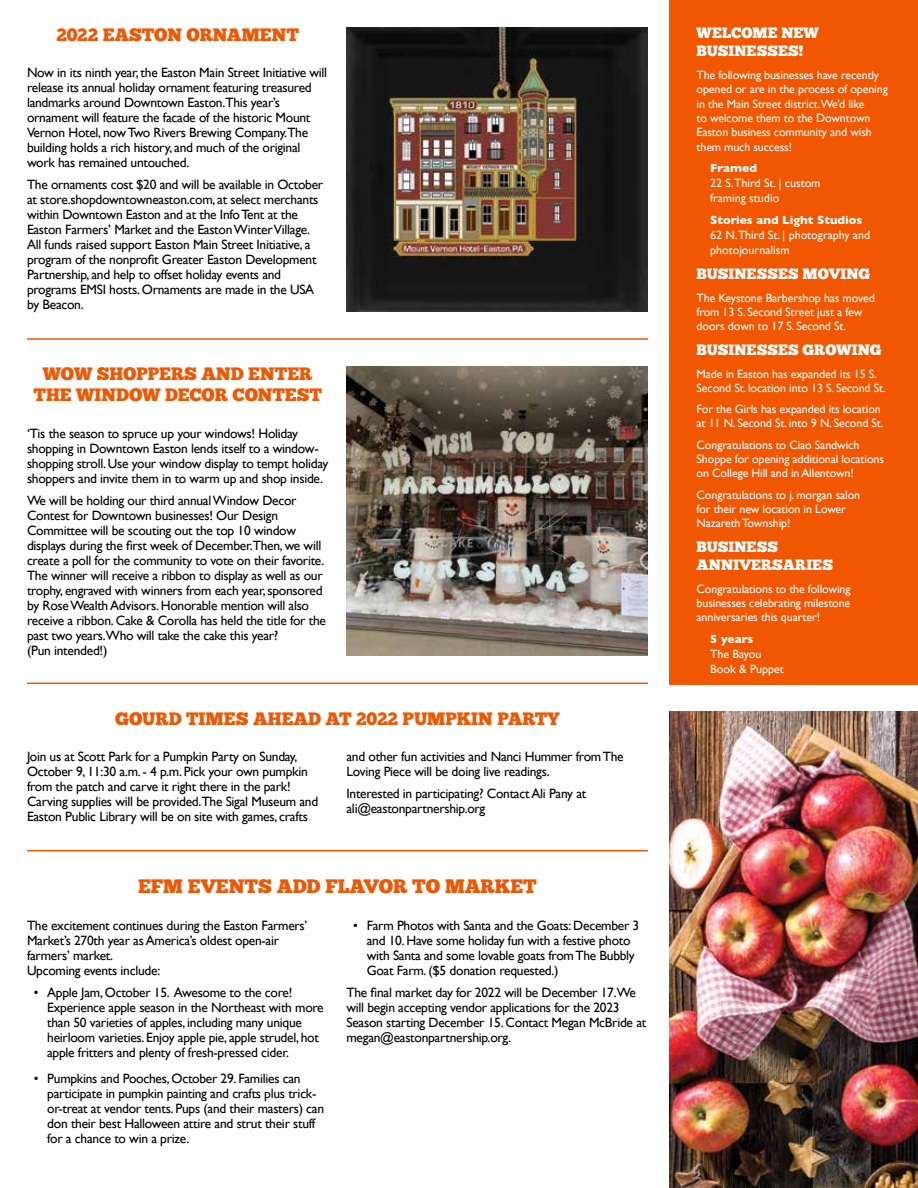
<style>
.page{position:relative;width:918px;height:1188px;background:#fff}
.page>*{position:absolute;margin:0;border:0;box-sizing:border-box;transform-origin:0 0}
.t1{font:19.5px "Chunk Five";letter-spacing:-.005em;color:#f15600}
.t2{font:18px/21px "Chunk Five";letter-spacing:-.005em;color:#f15600;text-align:center}
.t3{font:15px/18px "Chunk Five";letter-spacing:.005em;color:#fff}
.t4{font:13.5px/15px "Gill Sans";letter-spacing:-.02em;color:#000}
.t5{font:13.5px/15px "Gill Sans";letter-spacing:-.02em;color:#000}
.t6{font:12px/14.4px "Gill Sans";letter-spacing:-.01em;color:#fff}
.t7{font:700 12px "Gill Sans";color:#fff}
</style>
<div class="page">
<div style="left:670px;top:0;width:248px;height:684px;background:#f15600"></div>
<hr style="left:27px;top:683px;width:621px;height:1px;background:#f15600">
<hr style="left:27px;top:338px;width:621px;height:2px;background:#f15600">
<img style="left:346px;top:367px;width:302px;height:289px">
<img style="left:346px;top:27px;width:302px;height:284px">
<hr style="left:27px;top:850px;width:621px;height:1px;background:#f15600">
<img style="left:670px;top:711px;width:248px;height:477px">
<h2 class="t2" style="left:56px;top:24px;width:244px">2022 EASTON ORNAMENT</h2>
<p class="t4" style="left:27px;top:65px;width:302px">Now in its ninth year, the Easton Main Street Initiative will release its annual holiday ornament featuring treasured landmarks around Downtown Easton.This year’s ornament will feature the facade of the historic Mount Vernon Hotel, now Two Rivers Brewing Company.The building holds a rich history, and much of the original work has remained untouched.</p>
<p class="t4" style="left:27px;top:177px;width:298px">The ornaments cost $20 and will be available in October at store.shopdowntowneaston.com, at select merchants within Downtown Easton and at the Info Tent at the Easton Farmers’ Market and the Easton Winter Village.<br>All funds raised support Easton Main Street Initiative, a program of the nonprofit Greater Easton Development Partnership, and help to offset holiday events and programs EMSI hosts. Ornaments are made in the USA by Beacon.</p>
<h2 class="t2" style="left:33px;top:364px;width:290px">WOW SHOPPERS AND ENTER<br>THE WINDOW DECOR CONTEST</h2>
<p class="t4" style="left:27px;top:426px;width:303px">‘Tis the season to spruce up your windows! Holiday shopping in Downtown Easton lends itself to a window&shy;shopping stroll. Use your window display to tempt holiday shoppers and invite them in to warm up and shop inside.</p>
<p class="t4" style="left:27px;top:493px;width:301px">We will be holding our third annual Window Decor Contest for Downtown businesses! Our Design Committee will be scouting out the top 10 window displays during the first week of December.Then, we will create a poll for the community to vote on their favorite.<br>The winner will receive a ribbon to display as well as our trophy, engraved with winners from each year, sponsored by Rose Wealth Advisors. Honorable mention will also receive a ribbon. Cake &amp; Corolla has held the title for the past two years.Who will take the cake this year?<br>(Pun intended!)</p>
<h2 class="t2" style="left:115px;top:708px;width:446px">GOURD TIMES AHEAD AT 2022 PUMPKIN PARTY</h2>
<p class="t4" style="left:27px;top:749px;width:293px">Join us at Scott Park for a Pumpkin Party on Sunday, October 9, 11:30 a.m. - 4 p.m. Pick your own pumpkin from the patch and carve it right there in the park!<br>Carving supplies will be provided.The Sigal Museum and Easton Public Library will be on site with games, crafts</p>
<p class="t4" style="left:347px;top:749px;width:279px">and other fun activities and Nanci Hummer from The<br>Loving Piece will be doing live readings.</p>
<p class="t4" style="left:347px;top:786px;width:241px">Interested in participating? Contact Ali Pany at ali@eastonpartnership.org</p>
<h1 class="t1" style="left:138px;top:875px;width:400px">EFM EVENTS ADD FLAVOR TO MARKET</h1>
<p class="t5" style="left:27px;top:918px;width:282px">The excitement continues during the Easton Farmers’ Market’s 270th year as America’s oldest open-air farmers’ market.<br>Upcoming events include:</p>
<p class="t4" style="left:47px;top:985px;width:278px;text-indent:-14px">• Apple Jam, October 15. Awesome to the core!<br>Experience apple season in the Northeast with more than 50 varieties of apples, including many unique heirloom varieties. Enjoy apple pie, apple strudel, hot apple fritters and plenty of fresh-pressed cider.</p>
<p class="t4" style="left:47px;top:1071px;width:278px;text-indent:-14px">• Pumpkins and Pooches, October 29. Families can participate in pumpkin painting and crafts plus trick&shy;or-treat at vendor tents. Pups (and their masters) can don their best Halloween attire and strut their stuff for a chance to win a prize.</p>
<p class="t4" style="left:367px;top:918px;width:274px;text-indent:-14px">• Farm Photos with Santa and the Goats: December 3 and 10. Have some holiday fun with a festive photo with Santa and some lovable goats from The Bubbly Goat Farm. ($5 donation requested.)</p>
<p class="t5" style="left:347px;top:985px;width:301px">The final market day for 2022 will be December 17.We will begin accepting vendor applications for the 2023<br>Season starting December 15. Contact Megan McBride at megan@eastonpartnership.org.</p>
<p class="t3" style="left:697px;top:24px;width:124px">WELCOME NEW<br>BUSINESSES!</p>
<p class="t6" style="left:697px;top:67px;width:193px">The following businesses have recently opened or are in the process of opening in the Main Street district.We’d like<br>to welcome them to the Downtown Easton business community and wish them much success!</p>
<p class="t7" style="left:710px;top:159px;width:48px">Framed</p>
<p class="t6" style="left:710px;top:176px;width:112px;line-height:15px">22 S.Third St. | custom framing studio</p>
<p class="t7" style="left:710px;top:211px;width:154px">Stories and Light Studios</p>
<p class="t6" style="left:710px;top:228px;width:162px;line-height:15px">62 N.Third St. | photography and photojournalism</p>
<p class="t3" style="left:697px;top:265px;width:175px">BUSINESSES MOVING</p>
<p class="t6" style="left:697px;top:290px;width:180px">The Keystone Barbershop has moved from 13 S. Second Street just a few doors down to 17 S. Second St.</p>
<p class="t3" style="left:697px;top:341px;width:186px">BUSINESSES GROWING</p>
<p class="t6" style="left:697px;top:366px;width:191px">Made in Easton has expanded its 15 S.<br>Second St. location into 13 S. Second St.</p>
<p class="t6" style="left:697px;top:402px;width:188px">For the Girls has expanded its location at 11 N. Second St. into 9 N. Second St.</p>
<p class="t6" style="left:697px;top:437px;width:189px">Congratulations to Ciao Sandwich<br>Shoppe for opening additional locations on College Hill and in Allentown!</p>
<p class="t6" style="left:697px;top:487px;width:165px">Congratulations to j. morgan salon for their new location in Lower<br>Nazareth Township!</p>
<p class="t3" style="left:697px;top:538px;width:138px">BUSINESS<br>ANNIVERSARIES</p>
<p class="t6" style="left:697px;top:581px;width:156px;text-align:justify">Congratulations to the following businesses celebrating milestone anniversaries this quarter!</p>
<p class="t7" style="left:710px;top:630px;width:45px">5 years</p>
<p class="t6" style="left:710px;top:647px;width:75px;line-height:15px">The Bayou<br>Book &amp; Puppet</p>
</div>
